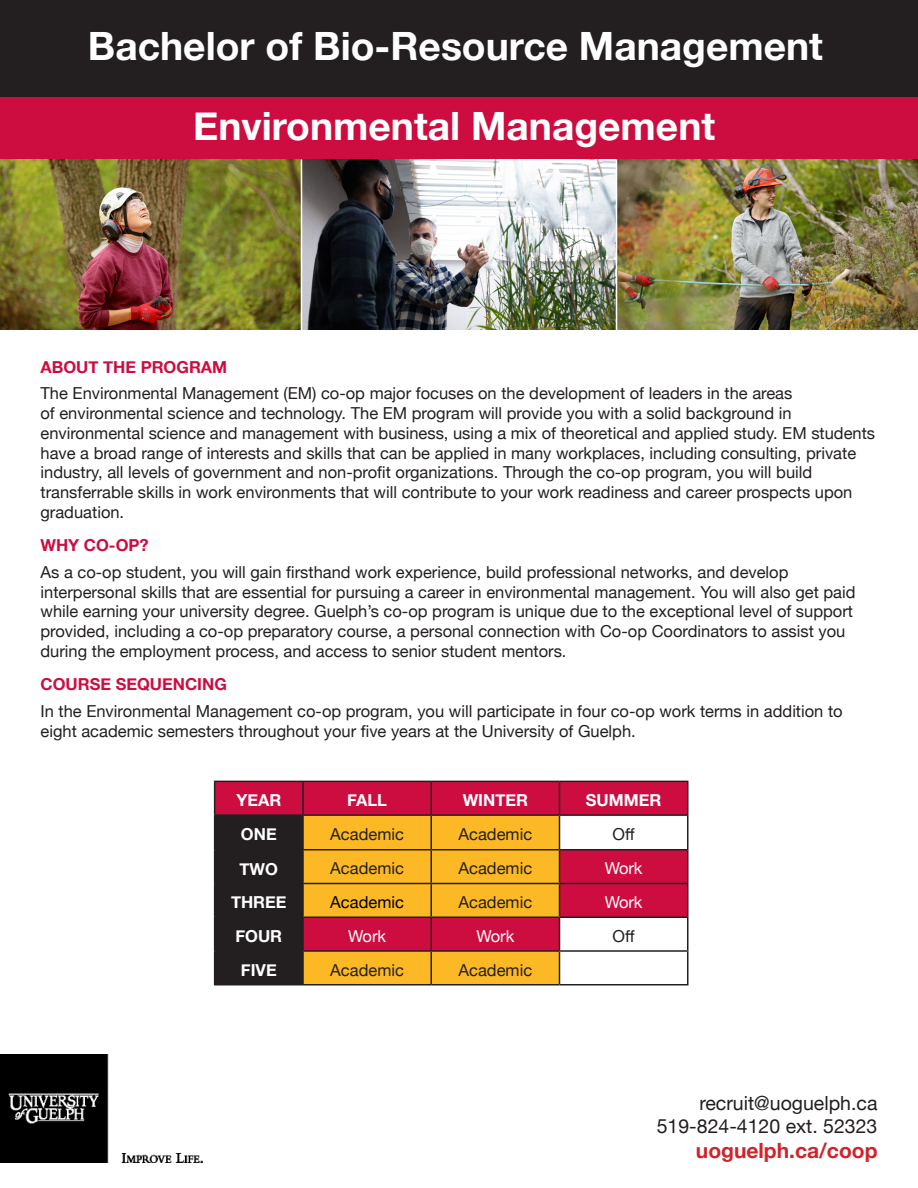
<style>
.page{position:relative;width:918px;height:1188px;background:#fff}
.page>*{position:absolute;margin:0;border:0;box-sizing:border-box;transform-origin:0 0}
.Bachelor_of{font:700 39px "Helvetica Neue";color:#fff}
.Program_name{font:700 39px "Helvetica Neue";color:#fff}
.Body_text{font:700 21px "Helvetica Neue";color:#d1232a}
.Body_text-2{font:19.5px "Helvetica Neue";color:#231f20}
.Body_text-3{font:16.5px/19.8px "Helvetica Neue";color:#231f20}
.Subtitles{font:700 16.5px "Helvetica Neue";color:#cd0d40}
.Table_title{font:700 16.5px "Helvetica Neue";color:#fff}
.t1{font:16.5px "Helvetica Neue";color:#fff}
.Table_body_black{font:16.5px "Helvetica Neue";color:#231f20}
.Table_body_white{font:16.5px "Helvetica Neue";color:#000}
</style>
<div class="page">
<div style="left:0;top:0;width:918px;height:97px;background:#231f20"></div>
<div style="left:0;top:97px;width:918px;height:63px;background:#cd0d40"></div>
<svg style="left:215px;top:782px;width:472px;height:168px;fill:#cd0d40"></svg>
<svg style="left:215px;top:816px;width:344px;height:168px;background:#bc7627"></svg>
<hr style="left:214px;top:781px;width:89px;height:1px;background:#231f20">
<hr style="left:214px;top:782px;width:1px;height:32px;background:#231f20">
<hr style="left:303px;top:781px;width:128px;height:1px;background:#231f20">
<hr style="left:302px;top:782px;width:2px;height:32px;background:#231f20">
<hr style="left:431px;top:781px;width:129px;height:1px;background:#231f20">
<hr style="left:430px;top:782px;width:2px;height:32px;background:#231f20">
<hr style="left:560px;top:781px;width:128px;height:1px;background:#231f20">
<hr style="left:559px;top:782px;width:1px;height:32px;background:#231f20">
<hr style="left:687px;top:782px;width:1px;height:32px;background:#231f20">
<hr style="left:214px;top:814px;width:89px;height:2px;background:#231f20">
<hr style="left:214px;top:816px;width:1px;height:33px;background:#231f20">
<hr style="left:303px;top:814px;width:128px;height:2px;background:#231f20">
<hr style="left:302px;top:816px;width:2px;height:33px;background:#231f20">
<hr style="left:431px;top:814px;width:129px;height:2px;background:#231f20">
<hr style="left:430px;top:816px;width:2px;height:33px;background:#231f20">
<hr style="left:560px;top:814px;width:128px;height:2px;background:#231f20">
<hr style="left:559px;top:816px;width:1px;height:33px;background:#231f20">
<hr style="left:687px;top:816px;width:1px;height:33px;background:#231f20">
<hr style="left:214px;top:849px;width:89px;height:1px;background:#231f20">
<hr style="left:214px;top:850px;width:1px;height:33px;background:#231f20">
<hr style="left:303px;top:849px;width:128px;height:1px;background:#231f20">
<hr style="left:302px;top:850px;width:2px;height:33px;background:#231f20">
<hr style="left:431px;top:849px;width:129px;height:1px;background:#231f20">
<hr style="left:430px;top:850px;width:2px;height:33px;background:#231f20">
<hr style="left:560px;top:849px;width:128px;height:1px;background:#231f20">
<hr style="left:559px;top:850px;width:1px;height:33px;background:#231f20">
<hr style="left:687px;top:850px;width:1px;height:33px;background:#231f20">
<hr style="left:214px;top:883px;width:89px;height:1px;background:#231f20">
<hr style="left:214px;top:884px;width:1px;height:32px;background:#231f20">
<hr style="left:303px;top:883px;width:128px;height:1px;background:#231f20">
<hr style="left:302px;top:884px;width:2px;height:32px;background:#231f20">
<hr style="left:431px;top:883px;width:129px;height:1px;background:#231f20">
<hr style="left:430px;top:884px;width:2px;height:32px;background:#231f20">
<hr style="left:560px;top:883px;width:128px;height:1px;background:#231f20">
<hr style="left:559px;top:884px;width:1px;height:32px;background:#231f20">
<hr style="left:687px;top:884px;width:1px;height:32px;background:#231f20">
<hr style="left:214px;top:916px;width:89px;height:2px;background:#231f20">
<hr style="left:214px;top:918px;width:1px;height:32px;background:#231f20">
<hr style="left:303px;top:916px;width:128px;height:2px;background:#231f20">
<hr style="left:302px;top:918px;width:2px;height:32px;background:#231f20">
<hr style="left:431px;top:916px;width:129px;height:2px;background:#231f20">
<hr style="left:430px;top:918px;width:2px;height:32px;background:#231f20">
<hr style="left:560px;top:916px;width:128px;height:2px;background:#231f20">
<hr style="left:559px;top:918px;width:1px;height:32px;background:#231f20">
<hr style="left:687px;top:918px;width:1px;height:32px;background:#231f20">
<hr style="left:214px;top:950px;width:89px;height:2px;background:#231f20">
<hr style="left:214px;top:952px;width:1px;height:32px;background:#231f20">
<hr style="left:303px;top:950px;width:128px;height:2px;background:#231f20">
<hr style="left:302px;top:952px;width:2px;height:32px;background:#231f20">
<hr style="left:431px;top:950px;width:129px;height:2px;background:#231f20">
<hr style="left:430px;top:952px;width:2px;height:32px;background:#231f20">
<hr style="left:560px;top:950px;width:128px;height:2px;background:#231f20">
<hr style="left:559px;top:952px;width:1px;height:32px;background:#231f20">
<hr style="left:687px;top:952px;width:1px;height:32px;background:#231f20">
<hr style="left:214px;top:984px;width:89px;height:2px;background:#231f20">
<hr style="left:303px;top:984px;width:128px;height:2px;background:#231f20">
<hr style="left:431px;top:984px;width:129px;height:2px;background:#231f20">
<hr style="left:560px;top:984px;width:128px;height:2px;background:#231f20">
<img style="left:0;top:1054px;width:202px;height:108px">
<img style="left:0;top:159px;width:615px;height:171px">
<img style="left:617px;top:159px;width:301px;height:171px">
<hr style="left:301px;top:159px;width:1px;height:171px;background:#fff">
<hr style="left:616px;top:159px;width:1px;height:171px;background:#fff">
<p class="Bachelor_of" style="left:88px;top:15px;width:737px">Bachelor of Bio-Resource Management</p>
<p class="Program_name" style="left:193px;top:95px;width:524px">Environmental Management</p>
<p class="Subtitles" style="left:40px;top:354px;width:188px">ABOUT THE PROGRAM</p>
<p class="Body_text-3" style="left:40px;top:384px;width:836px">The Environmental Management (EM) co-op major focuses on the development of leaders in the areas<br>of environmental science and technology. The EM program will provide you with a solid background in environmental science and management with business, using a mix of theoretical and applied study. EM students have a broad range of interests and skills that can be applied in many workplaces, including consulting, private industry, all levels of government and non-profit organizations. Through the co-op program, you will build transferrable skills in work environments that will contribute to your work readiness and career prospects upon graduation.</p>
<p class="Subtitles" style="left:40px;top:533px;width:110px">WHY CO-OP?</p>
<p class="Body_text-3" style="left:40px;top:563px;width:817px">As a co-op student, you will gain firsthand work experience, build professional networks, and develop interpersonal skills that are essential for pursuing a career in environmental management. You will also get paid while earning your university degree. Guelph’s co-op program is unique due to the exceptional level of support provided, including a co-op preparatory course, a personal connection with Co-op Coordinators to assist you during the employment process, and access to senior student mentors.</p>
<p class="Subtitles" style="left:40px;top:672px;width:188px">COURSE SEQUENCING</p>
<p class="Body_text-3" style="left:40px;top:702px;width:804px">In the Environmental Management co-op program, you will participate in four co-op work terms in addition to eight academic semesters throughout your five years at the University of Guelph.</p>
<p class="Table_title" style="left:236px;top:787px;width:46px">YEAR</p>
<p class="Table_title" style="left:347px;top:787px;width:41px">FALL</p>
<p class="Table_title" style="left:463px;top:787px;width:67px">WINTER</p>
<p class="Table_title" style="left:586px;top:787px;width:77px">SUMMER</p>
<p class="Table_title" style="left:241px;top:822px;width:37px">ONE</p>
<p class="Table_body_black" style="left:330px;top:823px;width:75px">Academic</p>
<p class="Body_text-3" style="left:459px;top:825px;width:75px">Academic</p>
<p class="Body_text-3" style="left:613px;top:825px;width:24px">Off</p>
<p class="Table_title" style="left:240px;top:856px;width:40px">TWO</p>
<p class="Body_text-3" style="left:330px;top:860px;width:75px">Academic</p>
<p class="Body_text-3" style="left:459px;top:860px;width:75px">Academic</p>
<p class="t1" style="left:605px;top:857px;width:39px">Work</p>
<p class="Table_title" style="left:231px;top:890px;width:57px">THREE</p>
<p class="Table_body_white" style="left:330px;top:890px;width:75px">Academic</p>
<p class="Body_text-3" style="left:459px;top:893px;width:75px">Academic</p>
<p class="t1" style="left:605px;top:890px;width:39px">Work</p>
<p class="Table_title" style="left:235px;top:923px;width:48px">FOUR</p>
<p class="t1" style="left:348px;top:924px;width:39px">Work</p>
<p class="t1" style="left:476px;top:924px;width:39px">Work</p>
<p class="Body_text-3" style="left:613px;top:927px;width:24px">Off</p>
<p class="Table_title" style="left:241px;top:957px;width:37px">FIVE</p>
<p class="Body_text-3" style="left:330px;top:961px;width:75px">Academic</p>
<p class="Body_text-3" style="left:459px;top:961px;width:75px">Academic</p>
<p class="Body_text-2" style="left:699px;top:1089px;width:180px">recruit@uoguelph.ca</p>
<p class="Body_text-2" style="left:657px;top:1112px;width:222px">519-824-4120 ext. 52323</p>
<p class="Body_text" style="left:696px;top:1134px;width:183px">uoguelph.ca/coop</p>
</div>
